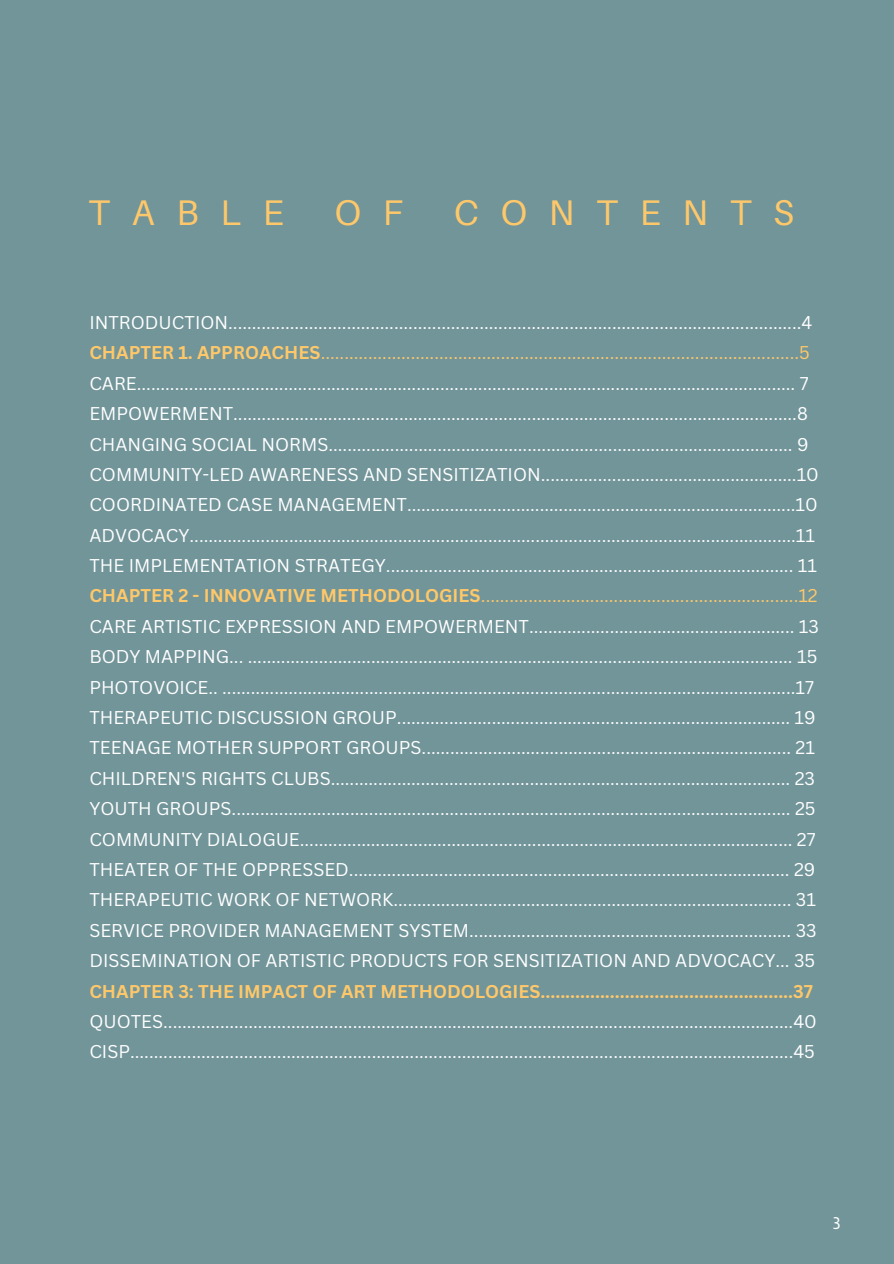
<style>
.page{position:relative;width:894px;height:1264px;background:#fff}
.page>*{position:absolute;margin:0;border:0;box-sizing:border-box;transform-origin:0 0}
.t1{font:35.7px "Aileron";letter-spacing:.61em;color:#fec86a}
.t2{font:18px "Canva Sans";color:#fff}
.t3{font:18px "Canva Sans";color:#fec86a}
.t4{font:700 18px "Canva Sans";color:#fec86a}
.t5{font:16.5px "Almarai";color:#fff}
.s1{font-weight:700}
</style>
<div class="page">
<div style="left:0;top:0;width:893px;height:1263px;background:#72959a"></div>
<h1 class="t1" style="left:88px;top:190px;width:197px">TABLE</h1>
<h1 class="t1" style="left:335px;top:190px;width:70px">O F</h1>
<h1 class="t1" style="left:454px;top:190px;width:341px">CONTENTS</h1>
<p class="t2" style="left:89px;top:310px;width:724px">INTRODUCTION.........................................................................................................................4</p>
<p class="t3" style="left:89px;top:340px;width:721px"><span class="s1">CHAPTER 1. APPROACHES</span>.....................................................................................................5</p>
<p class="t2" style="left:89px;top:370px;width:720px">CARE........................................................................................................................................... 7</p>
<p class="t2" style="left:89px;top:401px;width:719px">EMPOWERMENT.......................................................................................................................8</p>
<p class="t2" style="left:89px;top:431px;width:720px">CHANGING SOCIAL NORMS.................................................................................................. 9</p>
<p class="t2" style="left:89px;top:461px;width:730px">COMMUNITY-LED AWARENESS AND SENSITIZATION......................................................10</p>
<p class="t2" style="left:89px;top:492px;width:729px">COORDINATED CASE MANAGEMENT..................................................................................10</p>
<p class="t2" style="left:89px;top:522px;width:727px">ADVOCACY................................................................................................................................11</p>
<p class="t2" style="left:89px;top:553px;width:729px">THE IMPLEMENTATION STRATEGY...................................................................................... 11</p>
<p class="t3" style="left:89px;top:583px;width:729px"><span class="s1">CHAPTER 2 - INNOVATIVE METHODOLOGIES</span>...................................................................12</p>
<p class="t2" style="left:89px;top:613px;width:730px">CARE ARTISTIC EXPRESSION AND EMPOWERMENT........................................................ 13</p>
<p class="t2" style="left:89px;top:644px;width:729px">BODY MAPPING... ................................................................................................................... 15</p>
<p class="t2" style="left:89px;top:674px;width:726px">PHOTOVOICE.. .........................................................................................................................17</p>
<p class="t2" style="left:89px;top:704px;width:727px">THERAPEUTIC DISCUSSION GROUP................................................................................... 19</p>
<p class="t2" style="left:89px;top:735px;width:727px">TEENAGE MOTHER SUPPORT GROUPS.............................................................................. 21</p>
<p class="t2" style="left:89px;top:765px;width:727px">CHILDREN'S RIGHTS CLUBS................................................................................................. 23</p>
<p class="t2" style="left:89px;top:796px;width:727px">YOUTH GROUPS...................................................................................................................... 25</p>
<p class="t2" style="left:89px;top:826px;width:727px">COMMUNITY DIALOGUE........................................................................................................ 27</p>
<p class="t2" style="left:89px;top:856px;width:727px">THEATER OF THE OPPRESSED............................................................................................. 29</p>
<p class="t2" style="left:89px;top:887px;width:727px">THERAPEUTIC WORK OF NETWORK.................................................................................... 31</p>
<p class="t2" style="left:89px;top:917px;width:728px">SERVICE PROVIDER MANAGEMENT SYSTEM.................................................................... 33</p>
<p class="t2" style="left:89px;top:947px;width:727px">DISSEMINATION OF ARTISTIC PRODUCTS FOR SENSITIZATION AND ADVOCACY... 35</p>
<p class="t4" style="left:89px;top:978px;width:724px">CHAPTER 3: THE IMPACT OF ART METHODOLOGIES...................................................37</p>
<p class="t2" style="left:89px;top:1008px;width:728px">QUOTES.....................................................................................................................................40</p>
<p class="t2" style="left:89px;top:1039px;width:726px">CISP............................................................................................................................................45</p>
<p class="t5" style="left:832px;top:1214px;width:9px">3</p>
</div>
